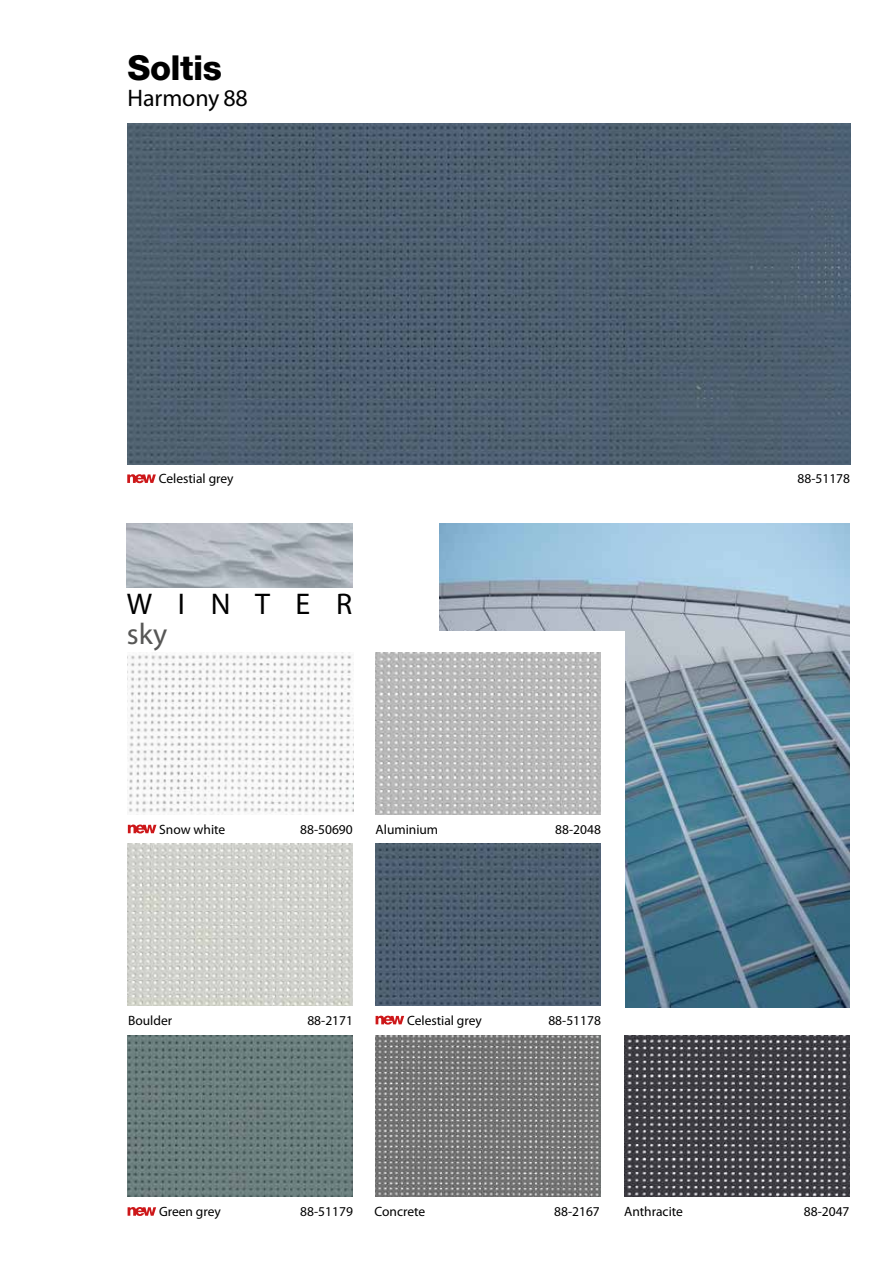
<style>
.page{position:relative;width:893px;height:1263px;background:#fff}
.page>*{position:absolute;margin:0;border:0;box-sizing:border-box;transform-origin:0 0}
.t1{font:800 34.5px "Helvetica Neue LT Std";letter-spacing:-.015em;color:#000}
.t2{font:30px "Myriad Pro";color:#000}
.t3{font:30px "Myriad Pro";color:#575756}
.t4{font:24px "Myriad Pro";letter-spacing:-.005em;color:#000}
.t5{font:13.5px "Myriad Pro";color:#000}
</style>
<div class="page">
<img style="left:439px;top:524px;width:411px;height:484px">
<img style="left:127px;top:524px;width:225px;height:63px">
<div style="left:420px;top:631px;width:204px;height:410px;background:#fff"></div>
<svg style="left:128px;top:1207px;width:28px;height:9px"></svg>
<svg style="left:376px;top:1016px;width:28px;height:8px"></svg>
<svg style="left:128px;top:824px;width:28px;height:9px"></svg>
<svg style="left:127px;top:474px;width:29px;height:9px"></svg>
<img style="left:128px;top:844px;width:225px;height:161px">
<img style="left:128px;top:1035px;width:225px;height:162px">
<img style="left:376px;top:844px;width:225px;height:161px">
<img style="left:624px;top:1035px;width:226px;height:162px">
<img style="left:128px;top:653px;width:225px;height:161px">
<img style="left:376px;top:653px;width:225px;height:161px">
<img style="left:376px;top:1035px;width:225px;height:162px">
<img style="left:128px;top:124px;width:722px;height:340px">
<h1 class="t1" style="left:128px;top:47px;width:96px">Soltis</h1>
<h3 class="t4" style="left:128px;top:83px;width:122px">Harmony 88</h3>
<p class="t5" style="left:159px;top:470px;width:76px">Celestial grey</p>
<p class="t5" style="left:797px;top:470px;width:54px">88-51178</p>
<h2 class="t2" style="left:127px;top:586px;width:227px">W I N T E R</h2>
<h2 class="t3" style="left:127px;top:616px;width:42px">sky</h2>
<p class="t5" style="left:159px;top:821px;width:68px">Snow white</p>
<p class="t5" style="left:300px;top:821px;width:54px">88-50690</p>
<p class="t5" style="left:376px;top:821px;width:64px">Aluminium</p>
<p class="t5" style="left:555px;top:821px;width:47px">88-2048</p>
<p class="t5" style="left:128px;top:1012px;width:46px">Boulder</p>
<p class="t5" style="left:307px;top:1012px;width:47px">88-2171</p>
<p class="t5" style="left:407px;top:1012px;width:76px">Celestial grey</p>
<p class="t5" style="left:548px;top:1012px;width:54px">88-51178</p>
<p class="t5" style="left:159px;top:1203px;width:63px">Green grey</p>
<p class="t5" style="left:300px;top:1203px;width:54px">88-51179</p>
<p class="t5" style="left:374px;top:1203px;width:52px">Concrete</p>
<p class="t5" style="left:554px;top:1203px;width:47px">88-2167</p>
<p class="t5" style="left:624px;top:1203px;width:60px">Anthracite</p>
<p class="t5" style="left:804px;top:1203px;width:47px">88-2047</p>
</div>
